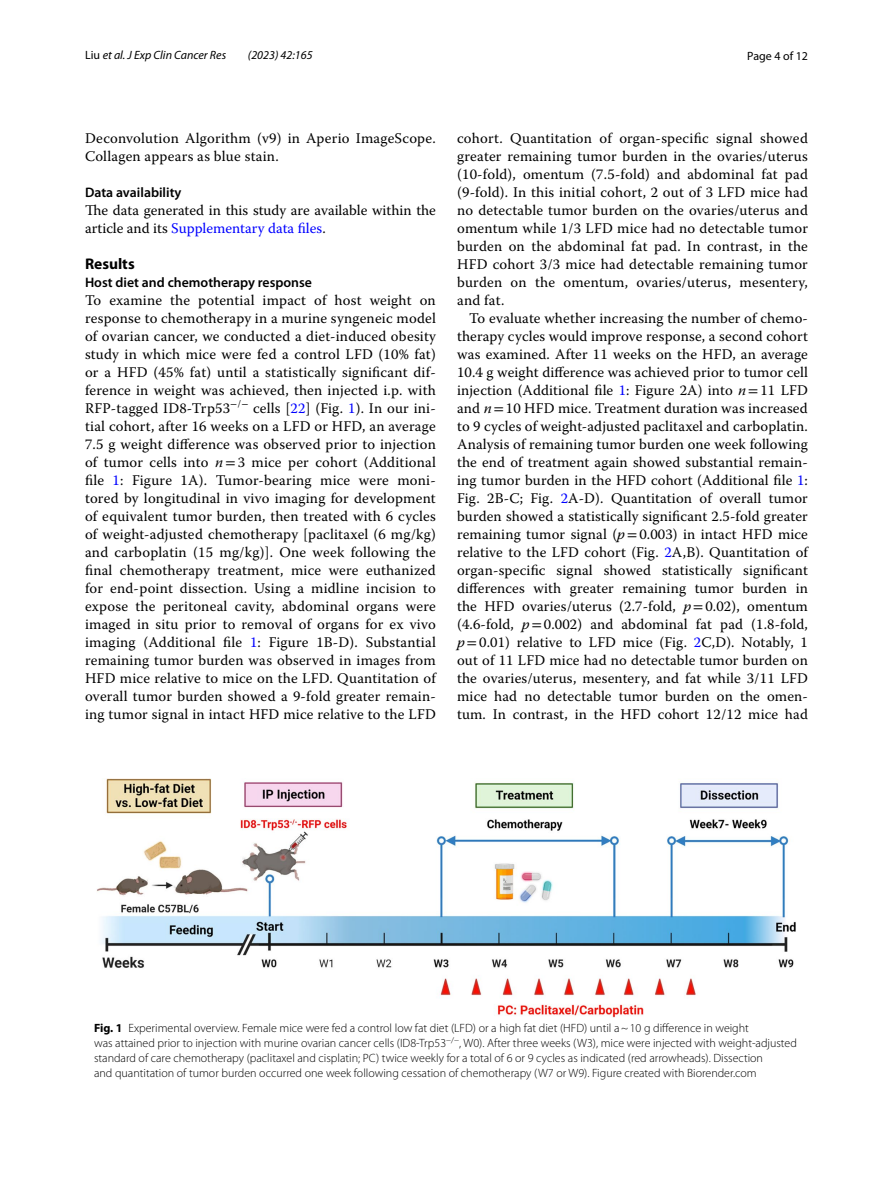
<style>
.page{position:relative;width:893px;height:1187px;background:#fff}
.page>*{position:absolute;margin:0;border:0;box-sizing:border-box;transform-origin:0 0}
.t1{font:700 15.45px "Myriad Pro";color:#000}
.t2{font:14.7px/18px "Warnock Pro";letter-spacing:.01em;color:#000;text-align:justify}
.t3{font:600 13.8px "Myriad Pro";color:#000}
.t4{font:300 12px/15px "Myriad Pro";color:#000}
.t5{font:italic 12px "Myriad Pro";color:#000}
.t6{font:12px "Myriad Pro";color:#000}
.s1{font-style:normal}
.s2{color:#00f}
.s3{font-style:italic}
.s4{font-family:"STIX"}
.s5{font-weight:700}
</style>
<div class="page">
<img style="left:97px;top:778px;width:699px;height:239px">
<p class="t5" style="left:85px;top:48px;width:143px"><span class="s1">Liu</span> et al. J Exp Clin Cancer Res</p>
<p class="t5" style="left:248px;top:48px;width:66px">(2023) 42:165</p>
<p class="t6" style="left:747px;top:48px;width:62px">Page 4 of 12</p>
<p class="t2" style="left:85px;top:128px;width:352px">Deconvolution Algorithm (v9) in Aperio ImageScope.<br>Collagen appears as blue stain.</p>
<p class="t3" style="left:85px;top:183px;width:98px">Data availability</p>
<p class="t2" style="left:85px;top:200px;width:352px">The data generated in this study are available within the article and its <span class="s2">Supplementary data files</span>.</p>
<p class="t1" style="left:85px;top:253px;width:51px">Results</p>
<p class="t3" style="left:85px;top:273px;width:229px">Host diet and chemotherapy response</p>
<p class="t2" style="left:85px;top:290px;width:352px">To examine the potential impact of host weight on response to chemotherapy in a murine syngeneic model of ovarian cancer, we conducted a diet-induced obesity study in which mice were fed a control LFD (10% fat) or a HFD (45% fat) until a statistically significant dif&shy;ference in weight was achieved, then injected i.p. with RFP-tagged ID8-Trp53<sup>−</sup><sup>/</sup><sup>−</sup> cells [<span class="s2">22</span>] (Fig. <span class="s2">1</span>). In our ini&shy;tial cohort, after 16 weeks on a LFD or HFD, an average 7.5 g weight difference was observed prior to injection of tumor cells into <span class="s3">n</span><span class="s4">=</span>3 mice per cohort (Additional file <span class="s2">1</span>: Figure 1A). Tumor-bearing mice were moni&shy;tored by longitudinal in vivo imaging for development of equivalent tumor burden, then treated with 6 cycles of weight-adjusted chemotherapy [paclitaxel (6 mg/kg) and carboplatin (15 mg/kg)]. One week following the final chemotherapy treatment, mice were euthanized for end-point dissection. Using a midline incision to expose the peritoneal cavity, abdominal organs were imaged in situ prior to removal of organs for ex vivo imaging (Additional file <span class="s2">1</span>: Figure 1B-D). Substantial remaining tumor burden was observed in images from HFD mice relative to mice on the LFD. Quantitation of overall tumor burden showed a 9-fold greater remain&shy;ing tumor signal in intact HFD mice relative to the LFD</p>
<p class="t2" style="left:457px;top:128px;width:352px">cohort. Quantitation of organ-specific signal showed greater remaining tumor burden in the ovaries/uterus (10-fold), omentum (7.5-fold) and abdominal fat pad (9-fold). In this initial cohort, 2 out of 3 LFD mice had no detectable tumor burden on the ovaries/uterus and omentum while 1/3 LFD mice had no detectable tumor burden on the abdominal fat pad. In contrast, in the HFD cohort 3/3 mice had detectable remaining tumor burden on the omentum, ovaries/uterus, mesentery, and fat.</p>
<p class="t2" style="left:457px;top:308px;width:352px;text-indent:12px">To evaluate whether increasing the number of chemo&shy;therapy cycles would improve response, a second cohort was examined. After 11 weeks on the HFD, an average 10.4 g weight difference was achieved prior to tumor cell injection (Additional file <span class="s2">1</span>: Figure 2A) into <span class="s3">n</span><span class="s4">=</span>11 LFD and <span class="s3">n</span><span class="s4">=</span>10 HFD mice. Treatment duration was increased to 9 cycles of weight-adjusted paclitaxel and carboplatin.<br>Analysis of remaining tumor burden one week following the end of treatment again showed substantial remain&shy;ing tumor burden in the HFD cohort (Additional file <span class="s2">1</span>:<br>Fig. 2B-C; Fig. <span class="s2">2</span>A-D). Quantitation of overall tumor burden showed a statistically significant 2.5-fold greater remaining tumor signal (<span class="s3">p</span><span class="s4">=</span>0.003) in intact HFD mice relative to the LFD cohort (Fig. <span class="s2">2</span>A,B). Quantitation of organ-specific signal showed statistically significant differences with greater remaining tumor burden in the HFD ovaries/uterus (2.7-fold, <span class="s3">p</span><span class="s4">=</span>0.02), omentum (4.6-fold, <span class="s3">p</span><span class="s4">=</span>0.002) and abdominal fat pad (1.8-fold, <span class="s3">p</span><span class="s4">=</span>0.01) relative to LFD mice (Fig. <span class="s2">2</span>C,D). Notably, 1 out of 11 LFD mice had no detectable tumor burden on the ovaries/uterus, mesentery, and fat while 3/11 LFD mice had no detectable tumor burden on the omen&shy;tum. In contrast, in the HFD cohort 12/12 mice had</p>
<p class="t4" style="left:94px;top:1020px;width:704px"><span class="s5">Fig. 1</span> Experimental overview. Female mice were fed a control low fat diet (LFD) or a high fat diet (HFD) until a~10 g difference in weight<br>was attained prior to injection with murine ovarian cancer cells (ID8-Trp53<sup>−/−</sup>, W0). After three weeks (W3), mice were injected with weight-adjusted standard of care chemotherapy (paclitaxel and cisplatin; PC) twice weekly for a total of 6 or 9 cycles as indicated (red arrowheads). Dissection<br>and quantitation of tumor burden occurred one week following cessation of chemotherapy (W7 or W9). Figure created with Biorender.com</p>
</div>
